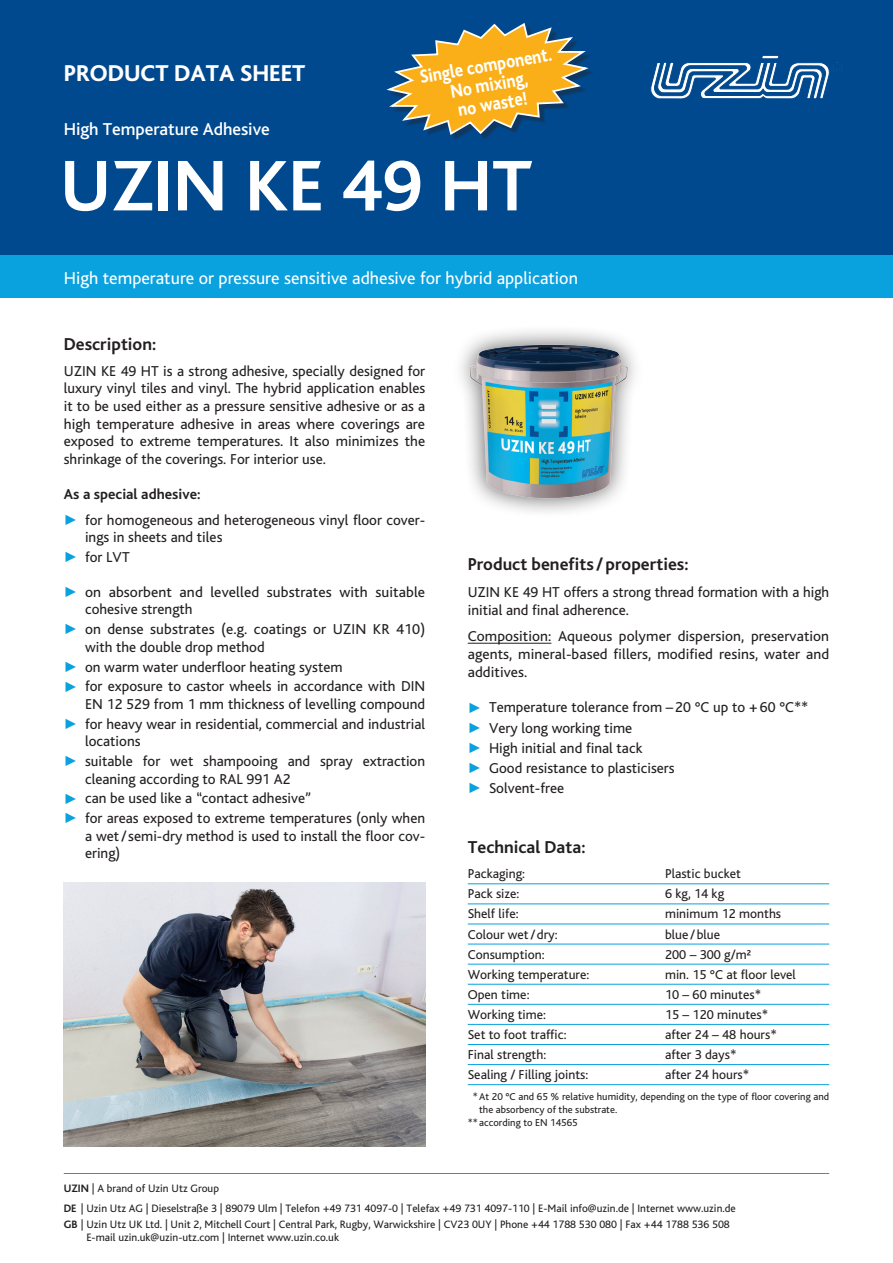
<style>
.page{position:relative;width:893px;height:1263px;background:#fff}
.page>*{position:absolute;margin:0;border:0;box-sizing:border-box;transform-origin:0 0}
.t1{font:700 75px "Bliss";color:#fff}
.t2{font:800 24px "Bliss";color:#fff}
.t3{font:800 19.5px/19.5px "Bliss";color:#fff;text-align:center;scale:.85 1}
.t4{font:18px "Bliss";color:#fff}
.t5{font:700 18px "Bliss";color:#231f20}
.t6{font:500 18px "Bliss";letter-spacing:-.005em;color:#fff}
.t7{font:15px/17.7px "Bliss";color:#231f20}
.t8{font:700 15px "Bliss";color:#231f20}
.t9{font:13.5px "Bliss";color:#231f20}
.t10{font:11.25px/20px "Bliss";color:#231f20}
.t11{font:10.5px "Bliss";color:#231f20}
.s1{color:#09a1de}
.s2{color:#fff}
.s3{font-weight:700}
</style>
<div class="page">
<div style="left:0;top:0;width:893px;height:255px;background:#01498e"></div>
<div style="left:0;top:255px;width:893px;height:43px;background:#09a1de"></div>
<svg style="left:651px;top:55px;width:192px;height:44px"></svg>
<hr style="left:64px;top:1173px;width:765px;height:1px;background:#09a1de">
<hr style="left:468px;top:643px;width:83px;height:1px;background:#231f20">
<hr style="left:468px;top:883px;width:191px;height:1px;background:#09a1de">
<hr style="left:659px;top:883px;width:170px;height:1px;background:#09a1de">
<hr style="left:468px;top:903px;width:191px;height:1px;background:#09a1de">
<hr style="left:659px;top:903px;width:170px;height:1px;background:#09a1de">
<hr style="left:468px;top:923px;width:191px;height:1px;background:#09a1de">
<hr style="left:659px;top:923px;width:170px;height:1px;background:#09a1de">
<hr style="left:468px;top:944px;width:191px;height:1px;background:#09a1de">
<hr style="left:659px;top:944px;width:170px;height:1px;background:#09a1de">
<hr style="left:468px;top:964px;width:191px;height:1px;background:#09a1de">
<hr style="left:659px;top:964px;width:170px;height:1px;background:#09a1de">
<hr style="left:468px;top:984px;width:191px;height:1px;background:#09a1de">
<hr style="left:659px;top:984px;width:170px;height:1px;background:#09a1de">
<hr style="left:468px;top:1004px;width:191px;height:1px;background:#09a1de">
<hr style="left:659px;top:1004px;width:170px;height:1px;background:#09a1de">
<hr style="left:468px;top:1024px;width:191px;height:1px;background:#09a1de">
<hr style="left:659px;top:1024px;width:170px;height:1px;background:#09a1de">
<hr style="left:468px;top:1044px;width:191px;height:1px;background:#09a1de">
<hr style="left:659px;top:1044px;width:170px;height:1px;background:#09a1de">
<hr style="left:468px;top:1064px;width:191px;height:1px;background:#09a1de">
<hr style="left:659px;top:1064px;width:170px;height:1px;background:#09a1de">
<hr style="left:468px;top:1084px;width:191px;height:1px;background:#09a1de">
<hr style="left:659px;top:1084px;width:170px;height:1px;background:#09a1de">
<div style="left:449px;top:324px;width:198px;height:194px;background:#231f20;opacity:.75"></div>
<img style="left:467px;top:339px;width:162px;height:162px">
<img style="left:64px;top:883px;width:361px;height:263px">
<svg style="left:386px;top:23px;width:207px;height:117px"></svg>
<h2 class="t2" style="left:64px;top:61px;width:243px">PRODUCT DATA SHEET</h2>
<p class="t6" style="left:64px;top:119px;width:208px">High Temperature Adhesive</p>
<h3 class="t3" style="left:418px;top:68px;width:159px;rotate:-10deg">Single component.<br>No mixing,<br>no waste!</h3>
<h1 class="t1" style="left:60px;top:147px;width:474px">UZIN KE 49 HT</h1>
<p class="t4" style="left:64px;top:268px;width:516px">High temperature or pressure sensitive adhesive for hybrid application</p>
<p class="t5" style="left:64px;top:334px;width:94px">Description:</p>
<p class="t7" style="left:64px;top:362px;width:363px;text-align:justify">UZIN KE 49 HT is a strong adhesive, specially designed for luxury vinyl tiles and vinyl. The hybrid application enables it to be used either as a pressure sensitive adhesive or as a high temperature adhesive in areas where coverings are exposed to extreme temperatures. It also minimizes the shrinkage of the coverings. For interior use.</p>
<p class="t8" style="left:64px;top:486px;width:138px">As a special adhesive:</p>
<p class="t7" style="left:85px;top:511px;width:342px;text-indent:-21px"><span class="s1">✓</span> for homogeneous and heterogeneous vinyl floor cover&shy;ings in sheets and tiles</p>
<p class="t7" style="left:64px;top:549px;width:67px"><span class="s1">✓</span> for LVT</p>
<p class="t7" style="left:85px;top:583px;width:342px;text-indent:-21px"><span class="s1">✓</span> on absorbent and levelled substrates with suitable cohesive strength</p>
<p class="t7" style="left:85px;top:621px;width:342px;text-indent:-21px"><span class="s1">✓</span> on dense substrates (e.g. coatings or UZIN KR 410) with the double drop method</p>
<p class="t7" style="left:64px;top:658px;width:280px"><span class="s1">✓</span> on warm water underfloor heating system</p>
<p class="t7" style="left:64px;top:678px;width:363px;text-align:right"><span class="s1">✓</span> for exposure to castor wheels in accordance with DIN<br>EN 12 529 from 1 mm thickness of levelling compound</p>
<p class="t7" style="left:85px;top:715px;width:342px;text-indent:-21px"><span class="s1">✓</span> for heavy wear in residential, commercial and industrial locations</p>
<p class="t7" style="left:85px;top:752px;width:342px;text-indent:-21px"><span class="s1">✓</span> suitable for wet shampooing and spray extraction cleaning according to RAL 991 A2</p>
<p class="t7" style="left:64px;top:790px;width:249px"><span class="s1">✓</span> can be used like a “contact adhesive”</p>
<p class="t7" style="left:85px;top:810px;width:342px;text-align:justify;text-indent:-21px"><span class="s1">✓</span> for areas exposed to extreme temperatures (only when a wet/semi-dry method is used to install the floor cov&shy;ering)</p>
<p class="t5" style="left:468px;top:555px;width:222px">Product benefits /properties:</p>
<p class="t7" style="left:468px;top:583px;width:363px">UZIN KE 49 HT offers a strong thread formation with a high initial and final adherence.</p>
<p class="t7" style="left:468px;top:628px;width:363px;text-align:justify">Composition: Aqueous polymer dispersion, preservation agents, mineral-based fillers, modified resins, water and additives.</p>
<p class="t7" style="left:468px;top:699px;width:342px"><span class="s1">✓</span> Temperature tolerance from –20 °C up to +60 °C**</p>
<p class="t7" style="left:468px;top:719px;width:166px"><span class="s1">✓</span> Very long working time</p>
<p class="t7" style="left:468px;top:739px;width:176px"><span class="s1">✓</span> High initial and final tack</p>
<p class="t7" style="left:468px;top:759px;width:208px"><span class="s1">✓</span> Good resistance to plasticisers</p>
<p class="t7" style="left:468px;top:779px;width:98px"><span class="s1">✓</span> Solvent-free</p>
<p class="t5" style="left:468px;top:838px;width:119px">Technical Data:</p>
<p class="t9" style="left:468px;top:867px;width:59px">Packaging:</p>
<p class="t9" style="left:665px;top:867px;width:77px">Plastic bucket</p>
<p class="t9" style="left:468px;top:887px;width:53px">Pack size:</p>
<p class="t9" style="left:665px;top:887px;width:61px">6 kg, 14 kg</p>
<p class="t9" style="left:468px;top:907px;width:52px">Shelf life:</p>
<p class="t9" style="left:665px;top:907px;width:118px">minimum 12 months</p>
<p class="t9" style="left:468px;top:927px;width:91px">Colour wet/dry:</p>
<p class="t9" style="left:665px;top:927px;width:57px">blue /blue</p>
<p class="t9" style="left:468px;top:947px;width:78px">Consumption:</p>
<p class="t9" style="left:665px;top:947px;width:88px">200 – 300 g/m²</p>
<p class="t9" style="left:468px;top:967px;width:123px">Working temperature:</p>
<p class="t9" style="left:665px;top:967px;width:132px">min. 15 °C at floor level</p>
<p class="t9" style="left:468px;top:987px;width:63px">Open time:</p>
<p class="t9" style="left:665px;top:987px;width:98px">10 – 60 minutes*</p>
<p class="t9" style="left:468px;top:1007px;width:80px">Working time:</p>
<p class="t9" style="left:665px;top:1007px;width:105px">15 – 120 minutes*</p>
<p class="t9" style="left:468px;top:1027px;width:100px">Set to foot traffic:</p>
<p class="t9" style="left:665px;top:1027px;width:113px">after 24 – 48 hours*</p>
<p class="t9" style="left:468px;top:1047px;width:80px">Final strength:</p>
<p class="t9" style="left:665px;top:1047px;width:73px">after 3 days*</p>
<p class="t9" style="left:468px;top:1067px;width:122px">Sealing / Filling joints:</p>
<p class="t9" style="left:665px;top:1067px;width:86px">after 24 hours*</p>
<p class="t11" style="left:468px;top:1091px;width:363px"><span class="s2">*</span>* At 20 °C and 65 % relative humidity, depending on the type of floor covering and</p>
<p class="t11" style="left:479px;top:1104px;width:139px">the absorbency of the substrate.</p>
<p class="t11" style="left:468px;top:1117px;width:111px">** according to EN 14565</p>
<p class="t10" style="left:64px;top:1179px;width:674px"><span class="s3">UZIN</span> | A brand of Uzin Utz Group<br><span class="s3">DE</span> | Uzin Utz AG | Dieselstraße 3 | 89079 Ulm | Telefon +49 731 4097-0 | Telefax +49 731 4097-110 | E-Mail info@uzin.de | Internet www.uzin.de</p>
<p class="t10" style="left:86px;top:1218px;width:645px;line-height:13.5px;text-indent:-23px"><span class="s3">GB</span> | Uzin Utz UK Ltd. | Unit 2, Mitchell Court | Central Park, Rugby, Warwickshire | CV23 0UY | Phone +44 1788 530 080 | Fax +44 1788 536 508<br>E-mail uzin.uk@uzin-utz.com | Internet www.uzin.co.uk</p>
</div>
